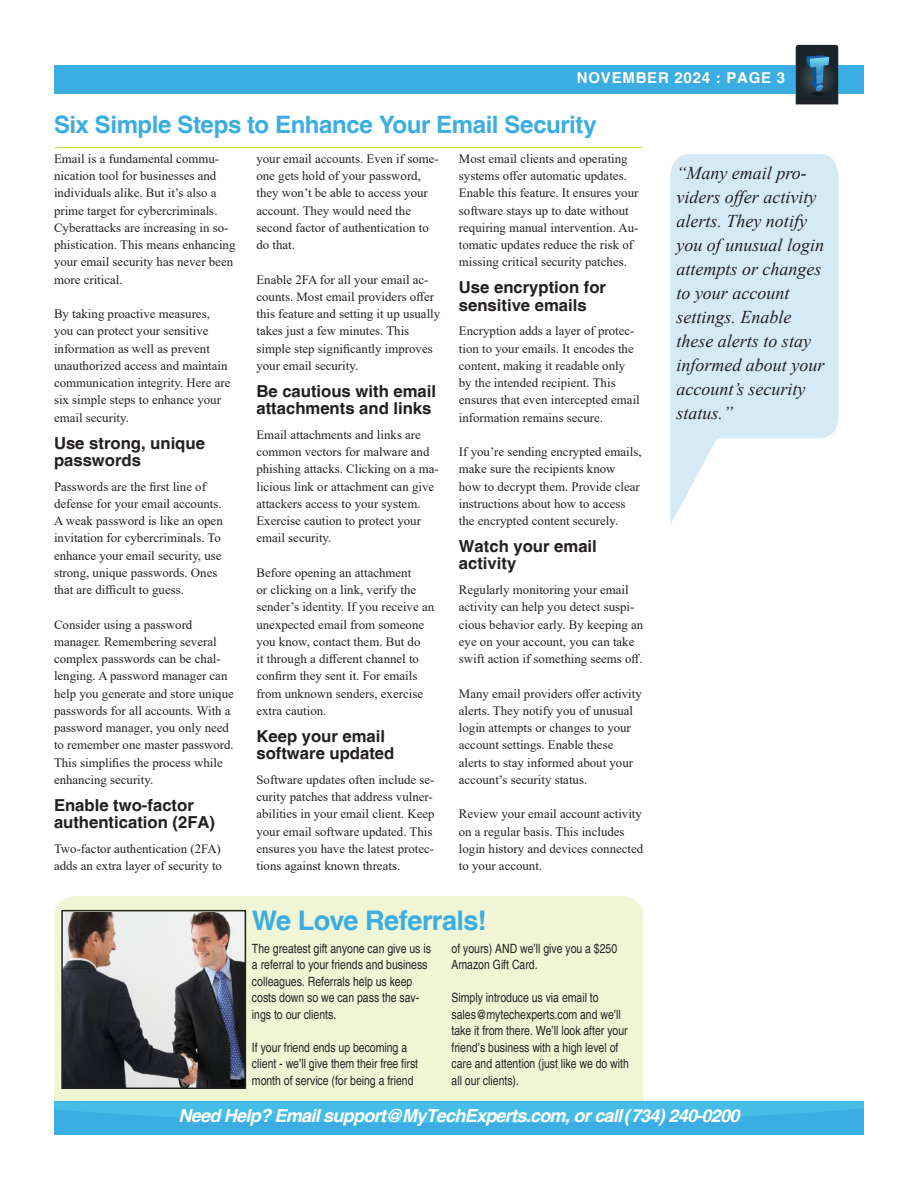
<style>
.page{position:relative;width:918px;height:1188px;background:#fff}
.page>*{position:absolute;margin:0;border:0;box-sizing:border-box;transform-origin:0 0}
.t1{font:700 27px "Helvetica";letter-spacing:-.02em;color:#3bade2}
.t2{font:700 24px "Helvetica";letter-spacing:-.02em;color:#3bade2}
.t3{font:italic 18px/24px "Times New Roman";color:#231f20}
.t4{font:italic 700 18px "Helvetica";letter-spacing:-.04em;color:#fff}
.t5{font:700 16.5px/17.2px "Helvetica";color:#231f20}
.t6{font:700 15px "Helvetica";letter-spacing:.05em;color:#fff}
.t7{font:12.75px/17.2px "Times New Roman";color:#231f20}
.t8{font:condensed 12.75px/16.5px "Helvetica";color:#231f20}
</style>
<div class="page">
<div style="left:54px;top:896px;width:590px;height:239px;background:#f0f5d5;border-radius:22px"></div>
<img style="left:64px;top:913px;width:179px;height:173px">
<div style="left:61px;top:910px;width:185px;height:179px;border:2px solid #231f20"></div>
<div style="left:54px;top:65px;width:810px;height:29px;background:#3bade2"></div>
<svg style="left:795px;top:45px;width:44px;height:59px;background:#294250"></svg>
<div style="left:55px;top:1101px;width:809px;height:34px;background:#3bade2"></div>
<svg style="left:55px;top:1102px;width:809px;height:21px"></svg>
<hr style="left:55px;top:147px;width:587px;height:1px;background:#cadb2a">
<svg style="left:670px;top:154px;width:169px;height:371px;fill:#d6e9f7"></svg>
<p class="t6" style="left:577px;top:68px;width:210px">NOVEMBER 2024 : PAGE 3</p>
<h2 class="t2" style="left:54px;top:110px;width:544px">Six Simple Steps to Enhance Your Email Security</h2>
<p class="t7" style="left:54px;top:150px;width:183px">Email is a fundamental commu&shy;nication tool for businesses and individuals alike. But it’s also a prime target for cybercriminals.<br>Cyberattacks are increasing in so&shy;phistication. This means enhancing your email security has never been more critical.</p>
<p class="t7" style="left:54px;top:305px;width:178px">By taking proactive measures, you can protect your sensitive information as well as prevent unauthorized access and maintain communication integrity. Here are six simple steps to enhance your email security.</p>
<p class="t5" style="left:54px;top:434px;width:152px">Use strong, unique passwords</p>
<p class="t7" style="left:54px;top:477px;width:170px">Passwords are the first line of defense for your email accounts.<br>A weak password is like an open invitation for cybercriminals. To enhance your email security, use strong, unique passwords. Ones that are difficult to guess.</p>
<p class="t7" style="left:54px;top:615px;width:181px">Consider using a password manager. Remembering several complex passwords can be chal&shy;lenging. A password manager can help you generate and store unique passwords for all accounts. With a password manager, you only need to remember one master password.<br>This simplifies the process while enhancing security.</p>
<p class="t5" style="left:54px;top:796px;width:163px">Enable two-factor authentication (2FA)</p>
<p class="t7" style="left:54px;top:840px;width:170px">Two-factor authentication (2FA) adds an extra layer of security to</p>
<p class="t7" style="left:459px;top:150px;width:181px">Most email clients and operating systems offer automatic updates.<br>Enable this feature. It ensures your software stays up to date without requiring manual intervention. Au&shy;tomatic updates reduce the risk of missing critical security patches.</p>
<p class="t5" style="left:459px;top:279px;width:149px">Use encryption for sensitive emails</p>
<p class="t7" style="left:459px;top:322px;width:182px">Encryption adds a layer of protec&shy;tion to your emails. It encodes the content, making it readable only by the intended recipient. This ensures that even intercepted email information remains secure.</p>
<p class="t7" style="left:459px;top:443px;width:184px">If you’re sending encrypted emails, make sure the recipients know<br>how to decrypt them. Provide clear instructions about how to access the encrypted content securely.</p>
<p class="t5" style="left:459px;top:538px;width:139px">Watch your email activity</p>
<p class="t7" style="left:459px;top:581px;width:186px">Regularly monitoring your email activity can help you detect suspi&shy;cious behavior early. By keeping an eye on your account, you can take swift action if something seems off.</p>
<p class="t7" style="left:459px;top:684px;width:185px">Many email providers offer activity alerts. They notify you of unusual login attempts or changes to your account settings. Enable these alerts to stay informed about your account’s security status.</p>
<p class="t7" style="left:459px;top:805px;width:186px">Review your email account activity on a regular basis. This includes login history and devices connected to your account.</p>
<p class="t7" style="left:256px;top:150px;width:184px">your email accounts. Even if some&shy;one gets hold of your password, they won’t be able to access your account. They would need the second factor of authentication to do that.</p>
<p class="t7" style="left:256px;top:270px;width:185px">Enable 2FA for all your email ac&shy;counts. Most email providers offer this feature and setting it up usually takes just a few minutes. This simple step significantly improves your email security.</p>
<p class="t5" style="left:256px;top:382px;width:181px">Be cautious with email attachments and links</p>
<p class="t7" style="left:256px;top:426px;width:184px">Email attachments and links are common vectors for malware and phishing attacks. Clicking on a ma&shy;licious link or attachment can give attackers access to your system.<br>Exercise caution to protect your email security.</p>
<p class="t7" style="left:256px;top:564px;width:179px">Before opening an attachment<br>or clicking on a link, verify the sender’s identity. If you receive an unexpected email from someone you know, contact them. But do<br>it through a different channel to confirm they sent it. For emails from unknown senders, exercise extra caution.</p>
<p class="t5" style="left:256px;top:727px;width:139px">Keep your email software updated</p>
<p class="t7" style="left:256px;top:771px;width:180px">Software updates often include se&shy;curity patches that address vulner&shy;abilities in your email client. Keep your email software updated. This ensures you have the latest protec&shy;tions against known threats.</p>
<h1 class="t1" style="left:252px;top:904px;width:236px">We Love Referrals!</h1>
<p class="t8" style="left:252px;top:940px;width:181px">The greatest gift anyone can give us is a referral to your friends and business colleagues. Referrals help us keep costs down so we can pass the sav&shy;ings to our clients.</p>
<p class="t8" style="left:252px;top:1039px;width:168px">If your friend ends up becoming a client - we’ll give them their free first month of service (for being a friend</p>
<p class="t8" style="left:452px;top:940px;width:167px">of yours) AND we’ll give you a $250<br>Amazon Gift Card.</p>
<p class="t8" style="left:452px;top:990px;width:179px">Simply introduce us via email to sales@mytechexperts.com and we’ll take it from there. We’ll look after your friend’s business with a high level of care and attention (just like we do with all our clients).</p>
<h3 class="t3" style="left:676px;top:161px;width:149px">“Many email pro&shy;viders offer activity alerts. They notify you of unusual login attempts or changes to your account settings. Enable these alerts to stay informed about your account’s security status.”</h3>
<h3 class="t4" style="left:179px;top:1105px;width:562px">Need Help? Email support@MyTechExperts.com, or call (734) 240-0200</h3>
</div>
